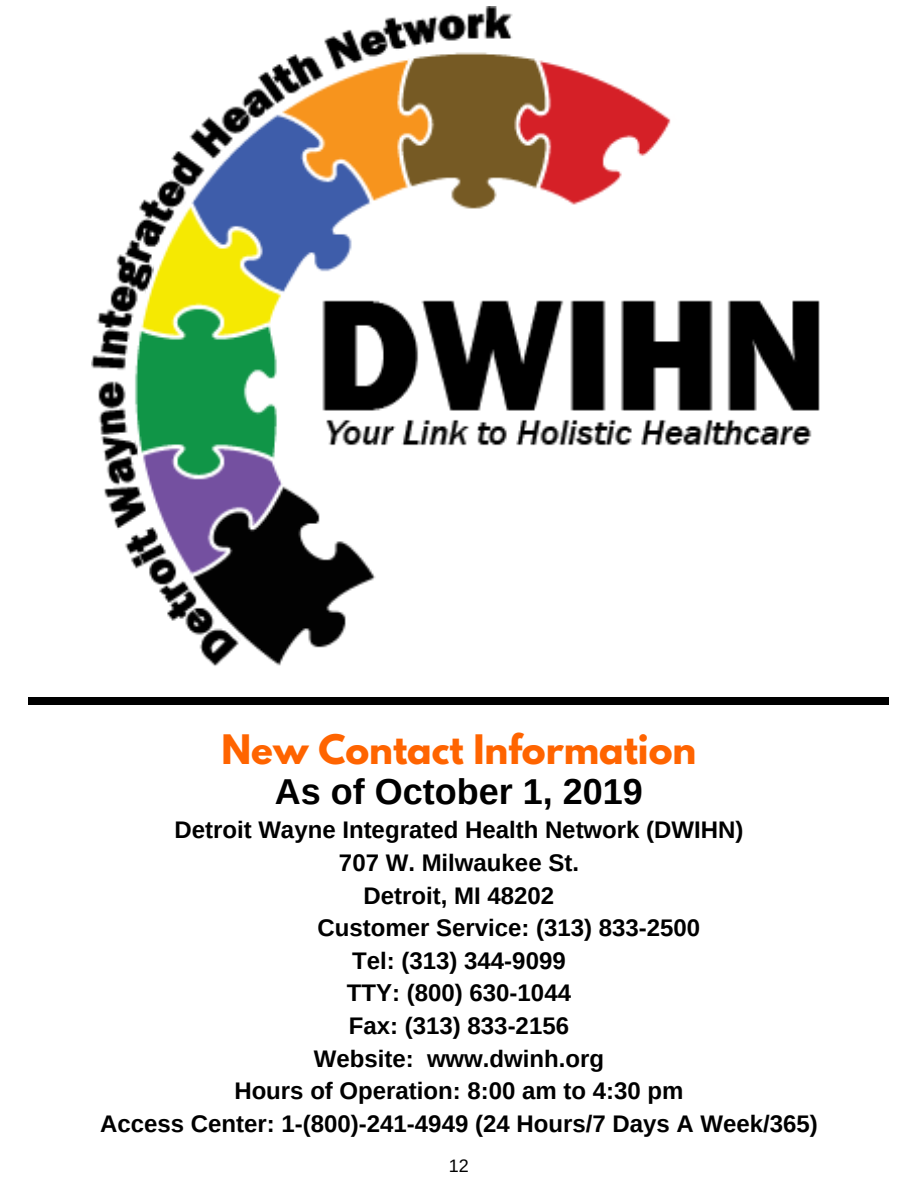
<style>
.page{position:relative;width:918px;height:1188px;background:#fff}
.page>*{position:absolute;margin:0;border:0;box-sizing:border-box;transform-origin:0 0}
.t1{font:700 36px "League Spartan";color:#ff6400}
.t2{font:700 36px "Arimo";color:#000}
.t3{font:700 24px "Arimo";color:#000}
.t4{font:18px "Arimo";color:#000}
</style>
<div class="page">
<div style="left:29px;top:697px;width:860px;height:8px;background:#000"></div>
<img style="left:92px;top:7px;width:728px;height:659px">
<h1 class="t1" style="left:222px;top:731px;width:476px">New Contact Information</h1>
<h1 class="t2" style="left:275px;top:771px;width:369px">As of October 1, 2019</h1>
<p class="t3" style="left:174px;top:817px;width:571px">Detroit Wayne Integrated Health Network (DWIHN)</p>
<p class="t3" style="left:339px;top:849px;width:242px">707 W. Milwaukee St.</p>
<p class="t3" style="left:364px;top:882px;width:192px">Detroit, MI 48202</p>
<p class="t3" style="left:317px;top:914px;width:384px">Customer Service: (313) 833-2500</p>
<p class="t3" style="left:352px;top:947px;width:215px">Tel: (313) 344-9099</p>
<p class="t3" style="left:347px;top:980px;width:226px">TTY: (800) 630-1044</p>
<p class="t3" style="left:349px;top:1012px;width:222px">Fax: (313) 833-2156</p>
<p class="t3" style="left:314px;top:1045px;width:292px">Website: www.dwinh.org</p>
<p class="t3" style="left:234px;top:1078px;width:451px">Hours of Operation: 8:00 am to 4:30 pm</p>
<p class="t3" style="left:100px;top:1110px;width:719px">Access Center: 1-(800)-241-4949 (24 Hours/7 Days A Week/365)</p>
<p class="t4" style="left:449px;top:1156px;width:22px">12</p>
</div>
